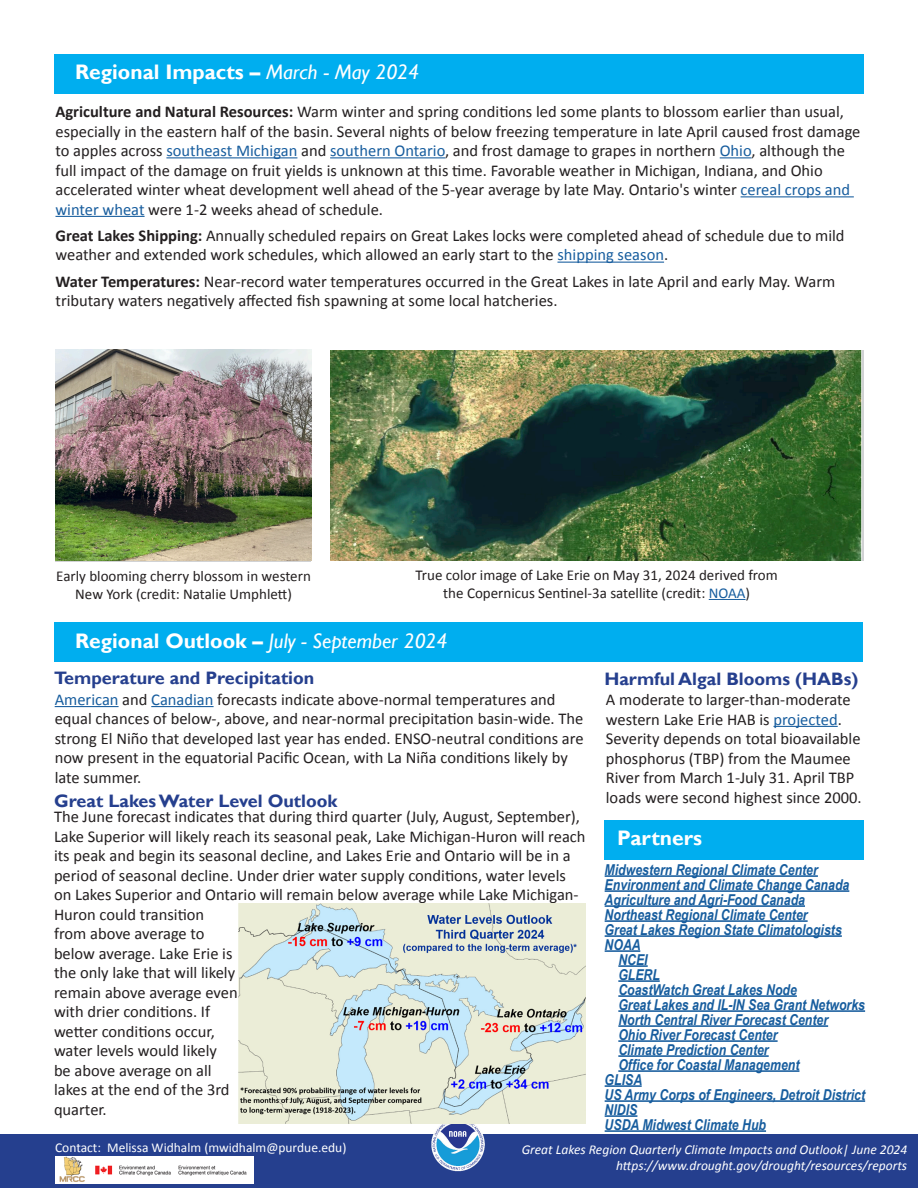
<style>
.page{position:relative;width:918px;height:1188px;background:#fff}
.page>*{position:absolute;margin:0;border:0;box-sizing:border-box;transform-origin:0 0}
.t1{font:700 21px "Gill Sans";color:#fff}
.t2{font:italic 21px "Gill Sans";color:#fff}
.t3{font:700 18px "Gill Sans";color:#253f8e}
.body_text{font:16.5px/19.5px "Calibri";color:#231f20}
.partners{font:italic 700 15px "Arial Narrow";color:#175d9e}
.t4{font:15px/18px "Calibri";color:#231f20;text-align:center}
.Footer_Right{font:italic 13.5px "Calibri";color:#fff}
.Footer_-_Left{font:13.5px "Calibri";color:#fff}
.s1{font-weight:400;font-style:italic}
.s2{font-weight:700}
.s3{color:#175d9e}
.s4{font-weight:700;font-style:normal}
</style>
<div class="page">
<div style="left:0;top:1134px;width:918px;height:54px;background:#253f8e"></div>
<div style="left:54px;top:54px;width:810px;height:40px;background:#00aeef"></div>
<img style="left:430px;top:1116px;width:56px;height:57px;border-radius:28px">
<div style="left:604px;top:820px;width:260px;height:39px;background:#00aeef"></div>
<div style="left:54px;top:623px;width:808px;height:39px;background:#00aeef"></div>
<hr style="left:166px;top:157px;width:131px;height:1px;background:#175d9e">
<hr style="left:330px;top:157px;width:115px;height:1px;background:#175d9e">
<hr style="left:720px;top:157px;width:32px;height:1px;background:#175d9e">
<hr style="left:741px;top:196px;width:113px;height:1px;background:#175d9e">
<hr style="left:56px;top:216px;width:89px;height:1px;background:#175d9e">
<hr style="left:557px;top:262px;width:107px;height:1px;background:#175d9e">
<img style="left:55px;top:350px;width:256px;height:211px">
<img style="left:330px;top:350px;width:532px;height:211px">
<hr style="left:55px;top:706px;width:64px;height:1px;background:#175d9e">
<hr style="left:151px;top:706px;width:63px;height:1px;background:#175d9e">
<img style="left:238px;top:903px;width:348px;height:221px">
<img style="left:55px;top:1157px;width:199px;height:27px">
<hr style="left:605px;top:875px;width:213px;height:2px;background:#175d9e">
<hr style="left:605px;top:890px;width:244px;height:2px;background:#175d9e">
<hr style="left:605px;top:905px;width:200px;height:2px;background:#175d9e">
<hr style="left:605px;top:920px;width:203px;height:2px;background:#175d9e">
<hr style="left:605px;top:935px;width:237px;height:2px;background:#175d9e">
<hr style="left:605px;top:950px;width:35px;height:2px;background:#175d9e">
<hr style="left:618px;top:965px;width:30px;height:2px;background:#175d9e">
<hr style="left:618px;top:980px;width:42px;height:2px;background:#175d9e">
<hr style="left:618px;top:995px;width:179px;height:2px;background:#175d9e">
<hr style="left:618px;top:1010px;width:247px;height:2px;background:#175d9e">
<hr style="left:618px;top:1025px;width:210px;height:2px;background:#175d9e">
<hr style="left:618px;top:1040px;width:160px;height:2px;background:#175d9e">
<hr style="left:618px;top:1055px;width:151px;height:2px;background:#175d9e">
<hr style="left:618px;top:1070px;width:181px;height:2px;background:#175d9e">
<hr style="left:605px;top:1085px;width:37px;height:2px;background:#175d9e">
<hr style="left:605px;top:1100px;width:260px;height:2px;background:#175d9e">
<hr style="left:605px;top:1115px;width:32px;height:2px;background:#175d9e">
<hr style="left:605px;top:1130px;width:161px;height:2px;background:#175d9e">
<hr style="left:774px;top:726px;width:64px;height:1px;background:#175d9e">
<hr style="left:709px;top:599px;width:37px;height:1px;background:#175d9e">
<h3 class="t1" style="left:75px;top:59px;width:346px">Regional Impacts – <span class="s1">March - May 2024</span></h3>
<p class="body_text" style="left:56px;top:101px;width:807px"><span class="s2">Agriculture and Natural Resources:</span> Warm winter and spring conditions led some plants to blossom earlier than usual, especially in the eastern half of the basin. Several nights of below freezing temperature in late April caused frost damage to apples across <span class="s3">southeast Michigan</span> and <span class="s3">southern Ontario</span>, and frost damage to grapes in northern <span class="s3">Ohio</span>, although the full impact of the damage on fruit yields is unknown at this time. Favorable weather in Michigan, Indiana, and Ohio accelerated winter wheat development well ahead of the 5-year average by late May. Ontario's winter <span class="s3">cereal crops and winter wheat</span> were 1-2 weeks ahead of schedule.</p>
<p class="body_text" style="left:56px;top:225px;width:791px"><span class="s2">Great Lakes Shipping:</span> Annually scheduled repairs on Great Lakes locks were completed ahead of schedule due to mild weather and extended work schedules, which allowed an early start to the <span class="s3">shipping season</span>.</p>
<p class="body_text" style="left:56px;top:271px;width:781px"><span class="s2">Water Temperatures:</span> Near-record water temperatures occurred in the Great Lakes in late April and early May. Warm tributary waters negatively affected fish spawning at some local hatcheries.</p>
<p class="t4" style="left:56px;top:567px;width:256px">Early blooming cherry blossom in western<br>New York (credit: Natalie Umphlett)</p>
<p class="t4" style="left:416px;top:565px;width:364px">True color image of Lake Erie on May 31, 2024 derived from the Copernicus Sentinel-3a satellite (credit: <span class="s3">NOAA</span>)</p>
<h3 class="t2" style="left:75px;top:628px;width:374px"><span class="s4">Regional Outlook –</span> July - September 2024</h3>
<h4 class="t3" style="left:54px;top:667px;width:262px">Temperature and Precipitation</h4>
<p class="body_text" style="left:55px;top:689px;width:530px"><span class="s3">American</span> and <span class="s3">Canadian</span> forecasts indicate above-normal temperatures and equal chances of below-, above, and near-normal precipitation basin-wide. The strong El Niño that developed last year has ended. ENSO-neutral conditions are now present in the equatorial Pacific Ocean, with La Niña conditions likely by late summer.</p>
<h4 class="t3" style="left:54px;top:790px;width:285px">Great Lakes Water Level Outlook</h4>
<p class="body_text" style="left:54px;top:807px;width:533px">The June forecast indicates that during third quarter (July, August, September), Lake Superior will likely reach its seasonal peak, Lake Michigan-Huron will reach its peak and begin its seasonal decline, and Lakes Erie and Ontario will be in a period of seasonal decline. Under drier water supply conditions, water levels on Lakes Superior and Ontario will remain below average while Lake Michigan-Huron could transition<br>from above average to<br>below average. Lake Erie is<br>the only lake that will likely<br>remain above average even<br>with drier conditions. If<br>wetter conditions occur,<br>water levels would likely<br>be above average on all<br>lakes at the end of the 3rd<br>quarter.</p>
<h4 class="t3" style="left:604px;top:668px;width:255px">Harmful Algal Blooms (HABs)</h4>
<p class="body_text" style="left:606px;top:689px;width:246px">A moderate to larger-than-moderate western Lake Erie HAB is <span class="s3">projected</span>.</p>
<p class="body_text" style="left:606px;top:728px;width:257px">Severity depends on total bioavailable phosphorus (TBP) from the Maumee River from March 1-July 31. April TBP loads were second highest since 2000.</p>
<h3 class="t1" style="left:617px;top:826px;width:86px">Partners</h3>
<p class="partners" style="left:605px;top:858px;width:215px">Midwestern Regional Climate Center</p>
<p class="partners" style="left:605px;top:873px;width:246px">Environment and Climate Change Canada</p>
<p class="partners" style="left:605px;top:888px;width:202px">Agriculture and Agri-Food Canada</p>
<p class="partners" style="left:605px;top:903px;width:204px">Northeast Regional Climate Center</p>
<p class="partners" style="left:605px;top:918px;width:239px">Great Lakes Region State Climatologists</p>
<p class="partners" style="left:605px;top:933px;width:38px">NOAA</p>
<p class="partners" style="left:618px;top:948px;width:31px">NCEI</p>
<p class="partners" style="left:618px;top:963px;width:43px">GLERL</p>
<p class="partners" style="left:618px;top:978px;width:180px">CoastWatch Great Lakes Node</p>
<p class="partners" style="left:618px;top:993px;width:248px">Great Lakes and IL-IN Sea Grant Networks</p>
<p class="partners" style="left:618px;top:1008px;width:211px">North Central River Forecast Center</p>
<p class="partners" style="left:618px;top:1023px;width:161px">Ohio River Forecast Center</p>
<p class="partners" style="left:618px;top:1038px;width:152px">Climate Prediction Center</p>
<p class="partners" style="left:618px;top:1053px;width:183px">Office for Coastal Management</p>
<p class="partners" style="left:605px;top:1068px;width:39px">GLISA</p>
<p class="partners" style="left:605px;top:1083px;width:262px">US Army Corps of Engineers, Detroit District</p>
<p class="partners" style="left:605px;top:1098px;width:34px">NIDIS</p>
<p class="partners" style="left:605px;top:1113px;width:163px">USDA Midwest Climate Hub</p>
<p class="Footer_-_Left" style="left:55px;top:1138px;width:293px">Contact: Melissa Widhalm (mwidhalm@purdue.edu)</p>
<p class="Footer_Right" style="left:522px;top:1140px;width:387px">Great Lakes Region Quarterly Climate Impacts and Outlook| June 2024</p>
<p class="Footer_Right" style="left:616px;top:1156px;width:293px">https://www.drought.gov/drought/resources/reports</p>
</div>
